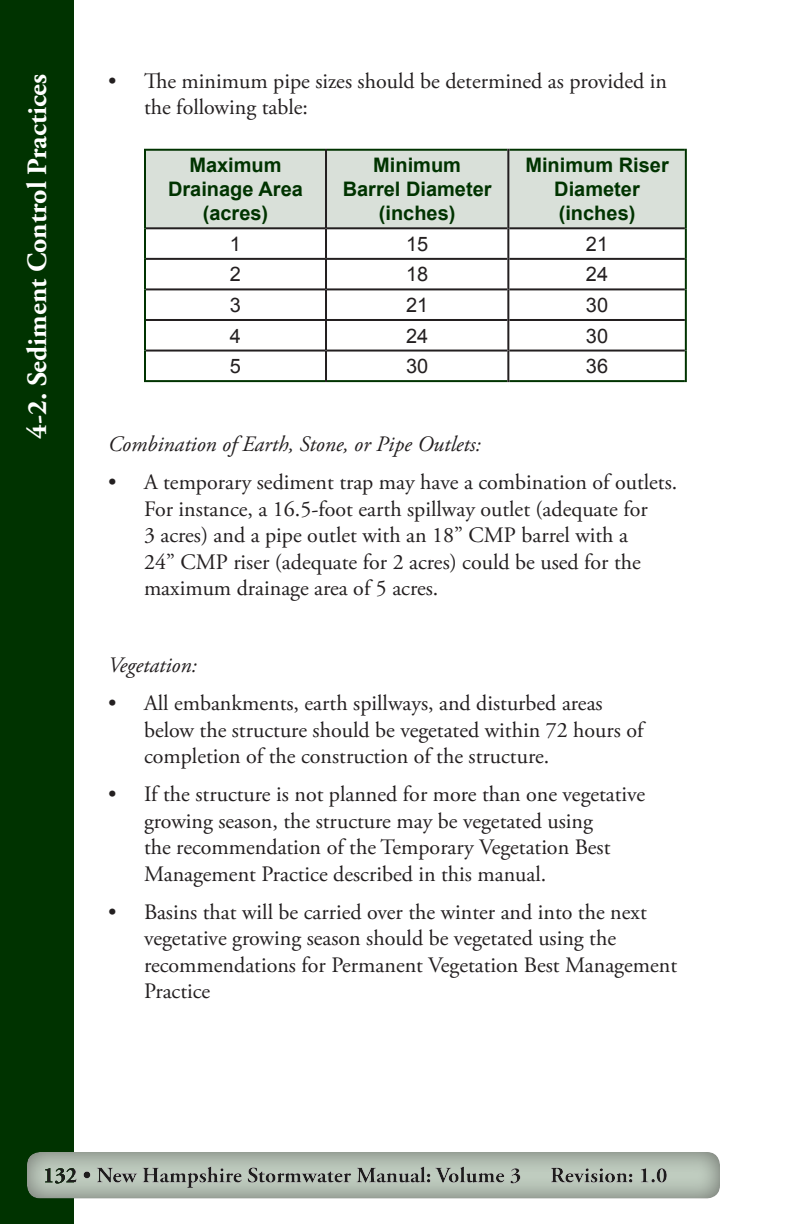
<style>
.page{position:relative;width:792px;height:1224px;background:#fff}
.page>*{position:absolute;margin:0;border:0;box-sizing:border-box;transform-origin:0 0}
.t1{font:700 28px "Adobe Garamond Pro";color:#fff}
.Body_Text{font:22px/26.4px "Adobe Garamond Pro";color:#231f20}
.Body_Text-2{font:italic 22px "Adobe Garamond Pro";color:#231f20}
.Table_Header_Row{font:700 20px/24px "Arial";color:#030;text-align:center}
.Cell_Text{font:20px "Arial";color:#231f20}
</style>
<div class="page">
<div style="left:1px;top:1px;width:72px;height:1222px;background:#030"></div>
<div style="left:0;top:0;width:74px;height:1224px;border:2px solid #030"></div>
<div style="left:26px;top:1148px;width:696px;height:52px;background:#231f20;opacity:.56"></div>
<div style="left:146px;top:151px;width:539px;height:76px;background:#d9e0d9"></div>
<hr style="left:146px;top:149px;width:179px;height:2px;background:#030">
<hr style="left:144px;top:149px;width:2px;height:79px;background:#030">
<hr style="left:327px;top:149px;width:180px;height:2px;background:#030">
<hr style="left:509px;top:149px;width:176px;height:2px;background:#030">
<hr style="left:685px;top:149px;width:2px;height:79px;background:#030">
<hr style="left:144px;top:228px;width:2px;height:31px;background:#030">
<hr style="left:685px;top:228px;width:2px;height:31px;background:#030">
<hr style="left:144px;top:259px;width:2px;height:30px;background:#030">
<hr style="left:685px;top:259px;width:2px;height:30px;background:#030">
<hr style="left:144px;top:289px;width:2px;height:31px;background:#030">
<hr style="left:685px;top:289px;width:2px;height:31px;background:#030">
<hr style="left:144px;top:320px;width:2px;height:31px;background:#030">
<hr style="left:685px;top:320px;width:2px;height:31px;background:#030">
<hr style="left:144px;top:351px;width:2px;height:31px;background:#030">
<hr style="left:685px;top:351px;width:2px;height:31px;background:#030">
<hr style="left:146px;top:380px;width:179px;height:2px;background:#030">
<hr style="left:327px;top:380px;width:180px;height:2px;background:#030">
<hr style="left:509px;top:380px;width:176px;height:2px;background:#030">
<hr style="left:325px;top:149px;width:2px;height:79px;background:#231f20">
<hr style="left:507px;top:149px;width:2px;height:79px;background:#231f20">
<hr style="left:146px;top:227px;width:179px;height:2px;background:#231f20">
<hr style="left:327px;top:227px;width:180px;height:2px;background:#231f20">
<hr style="left:325px;top:228px;width:2px;height:31px;background:#231f20">
<hr style="left:509px;top:227px;width:176px;height:2px;background:#231f20">
<hr style="left:507px;top:228px;width:2px;height:31px;background:#231f20">
<hr style="left:146px;top:258px;width:179px;height:2px;background:#231f20">
<hr style="left:327px;top:258px;width:180px;height:2px;background:#231f20">
<hr style="left:325px;top:259px;width:2px;height:30px;background:#231f20">
<hr style="left:509px;top:258px;width:176px;height:2px;background:#231f20">
<hr style="left:507px;top:259px;width:2px;height:30px;background:#231f20">
<hr style="left:146px;top:288px;width:179px;height:2px;background:#231f20">
<hr style="left:327px;top:288px;width:180px;height:2px;background:#231f20">
<hr style="left:325px;top:289px;width:2px;height:31px;background:#231f20">
<hr style="left:509px;top:288px;width:176px;height:2px;background:#231f20">
<hr style="left:507px;top:289px;width:2px;height:31px;background:#231f20">
<hr style="left:146px;top:319px;width:179px;height:2px;background:#231f20">
<hr style="left:327px;top:319px;width:180px;height:2px;background:#231f20">
<hr style="left:325px;top:320px;width:2px;height:31px;background:#231f20">
<hr style="left:509px;top:319px;width:176px;height:2px;background:#231f20">
<hr style="left:507px;top:320px;width:2px;height:31px;background:#231f20">
<hr style="left:146px;top:350px;width:179px;height:2px;background:#231f20">
<hr style="left:327px;top:350px;width:180px;height:2px;background:#231f20">
<hr style="left:325px;top:351px;width:2px;height:31px;background:#231f20">
<hr style="left:509px;top:350px;width:176px;height:2px;background:#231f20">
<hr style="left:507px;top:351px;width:2px;height:31px;background:#231f20">
<p class="t1" style="left:21px;top:439px;width:366px;rotate:-90deg">4-2. Sediment Control Practices</p>
<p class="Body_Text" style="left:144px;top:69px;width:525px;text-indent:-36px">• The minimum pipe sizes should be determined as provided in the following table:</p>
<p class="Table_Header_Row" style="left:168px;top:154px;width:136px">Maximum<br>Drainage Area (acres)</p>
<p class="Table_Header_Row" style="left:343px;top:154px;width:150px">Minimum<br>Barrel Diameter (inches)</p>
<p class="Table_Header_Row" style="left:525px;top:154px;width:145px">Minimum Riser</p>
<p class="Table_Header_Row" style="left:554px;top:178px;width:87px;text-align:left">Diameter (inches)</p>
<p class="Cell_Text" style="left:230px;top:231px;width:13px">1</p>
<p class="Cell_Text" style="left:406px;top:231px;width:24px">15</p>
<p class="Cell_Text" style="left:586px;top:231px;width:24px">21</p>
<p class="Cell_Text" style="left:230px;top:261px;width:13px">2</p>
<p class="Cell_Text" style="left:406px;top:261px;width:24px">18</p>
<p class="Cell_Text" style="left:586px;top:261px;width:24px">24</p>
<p class="Cell_Text" style="left:230px;top:292px;width:13px">3</p>
<p class="Cell_Text" style="left:406px;top:292px;width:24px">21</p>
<p class="Cell_Text" style="left:586px;top:292px;width:24px">30</p>
<p class="Cell_Text" style="left:230px;top:322px;width:13px">4</p>
<p class="Cell_Text" style="left:406px;top:322px;width:24px">24</p>
<p class="Cell_Text" style="left:586px;top:322px;width:24px">30</p>
<p class="Cell_Text" style="left:230px;top:353px;width:13px">5</p>
<p class="Cell_Text" style="left:406px;top:353px;width:24px">30</p>
<p class="Cell_Text" style="left:586px;top:353px;width:24px">36</p>
<p class="Body_Text-2" style="left:108px;top:431px;width:374px">Combination of Earth, Stone, or Pipe Outlets:</p>
<p class="Body_Text" style="left:144px;top:470px;width:535px;text-indent:-36px">• A temporary sediment trap may have a combination of outlets.<br>For instance, a 16.5-foot earth spillway outlet (adequate for<br>3 acres) and a pipe outlet with an 18” CMP barrel with a<br>24” CMP riser (adequate for 2 acres) could be used for the maximum drainage area of 5 acres.</p>
<p class="Body_Text-2" style="left:108px;top:652px;width:91px">Vegetation:</p>
<p class="Body_Text" style="left:144px;top:691px;width:501px;text-indent:-36px">• All embankments, earth spillways, and disturbed areas below the structure should be vegetated within 72 hours of completion of the construction of the structure.</p>
<p class="Body_Text" style="left:144px;top:782px;width:503px;text-indent:-36px">• If the structure is not planned for more than one vegetative growing season, the structure may be vegetated using<br>the recommendation of the Temporary Vegetation Best Management Practice described in this manual.</p>
<p class="Body_Text" style="left:144px;top:900px;width:535px;text-indent:-36px">• Basins that will be carried over the winter and into the next vegetative growing season should be vegetated using the recommendations for Permanent Vegetation Best Management Practice</p>
</div>
